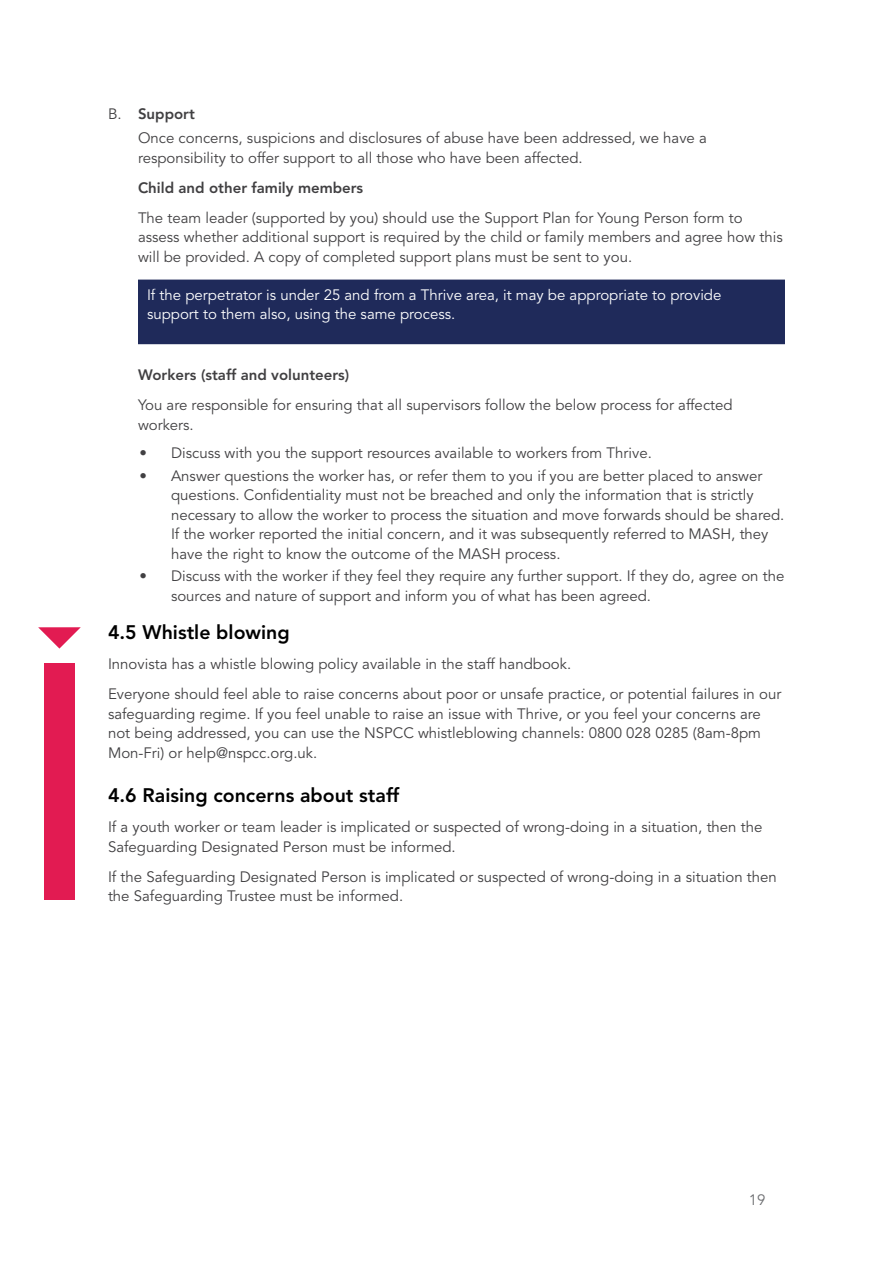
<style>
.page{position:relative;width:893px;height:1263px;background:#fff}
.page>*{position:absolute;margin:0;border:0;box-sizing:border-box;transform-origin:0 0}
.t1{font:800 19.5px "Avenir LT Std";color:#000}
.t2{font:15px/19.5px "Avenir LT Std";color:#414042}
.t3{font:15px/19.5px "Avenir LT Std";color:#fff}
.t4{font:800 15px "Avenir LT Std";color:#414042}
.t5{font:15px "Avenir LT Std";color:#6d6e71}
.s1{font-weight:800}
</style>
<div class="page">
<div style="left:142px;top:284px;width:638px;height:56px;background:#1f2a5a"></div>
<div style="left:138px;top:280px;width:647px;height:64px;border:9px solid #1f2a5a"></div>
<div style="left:44px;top:663px;width:31px;height:237px;background:#e21b52"></div>
<svg style="left:38px;top:627px;width:43px;height:22px"></svg>
<p class="t2" style="left:138px;top:103px;width:570px;line-height:24px;text-indent:-30px">B. <span class="s1">Support<br></span>Once concerns, suspicions and disclosures of abuse have been addressed, we have a</p>
<p class="t2" style="left:138px;top:148px;width:446px">responsibility to offer support to all those who have been affected.</p>
<p class="t4" style="left:138px;top:179px;width:227px">Child and other family members</p>
<p class="t2" style="left:138px;top:208px;width:646px">The team leader (supported by you) should use the Support Plan for Young Person form to assess whether additional support is required by the child or family members and agree how this will be provided. A copy of completed support plans must be sent to you.</p>
<p class="t3" style="left:147px;top:285px;width:576px">If the perpetrator is under 25 and from a Thrive area, it may be appropriate to provide support to them also, using the same process.</p>
<p class="t4" style="left:138px;top:366px;width:213px">Workers (staff and volunteers)</p>
<p class="t2" style="left:138px;top:396px;width:596px">You are responsible for ensuring that all supervisors follow the below process for affected workers.</p>
<p class="t2" style="left:140px;top:444px;width:514px">• Discuss with you the support resources available to workers from Thrive.</p>
<p class="t2" style="left:171px;top:466px;width:615px;text-indent:-32px">• Answer questions the worker has, or refer them to you if you are better placed to answer questions. Confidentiality must not be breached and only the information that is strictly necessary to allow the worker to process the situation and move forwards should be shared.<br>If the worker reported the initial concern, and it was subsequently referred to MASH, they have the right to know the outcome of the MASH process.</p>
<p class="t2" style="left:171px;top:567px;width:615px;text-indent:-32px">• Discuss with the worker if they feel they require any further support. If they do, agree on the sources and nature of support and inform you of what has been agreed.</p>
<h1 class="t1" style="left:108px;top:621px;width:183px">4.5 Whistle blowing</h1>
<p class="t2" style="left:108px;top:650px;width:675px;line-height:30px">Innovista has a whistle blowing policy available in the staff handbook.<br>Everyone should feel able to raise concerns about poor or unsafe practice, or potential failures in our</p>
<p class="t2" style="left:108px;top:704px;width:654px;text-align:justify">safeguarding regime. If you feel unable to raise an issue with Thrive, or you feel your concerns are not being addressed, you can use the NSPCC whistleblowing channels: 0800 028 0285 (8am-8pm Mon-Fri) or help@nspcc.org.uk.</p>
<h1 class="t1" style="left:108px;top:784px;width:293px">4.6 Raising concerns about staff</h1>
<p class="t2" style="left:108px;top:818px;width:656px">If a youth worker or team leader is implicated or suspected of wrong-doing in a situation, then the<br>Safeguarding Designated Person must be informed.</p>
<p class="t2" style="left:108px;top:867px;width:670px">If the Safeguarding Designated Person is implicated or suspected of wrong-doing in a situation then the Safeguarding Trustee must be informed.</p>
<p class="t5" style="left:749px;top:1191px;width:18px">19</p>
</div>
